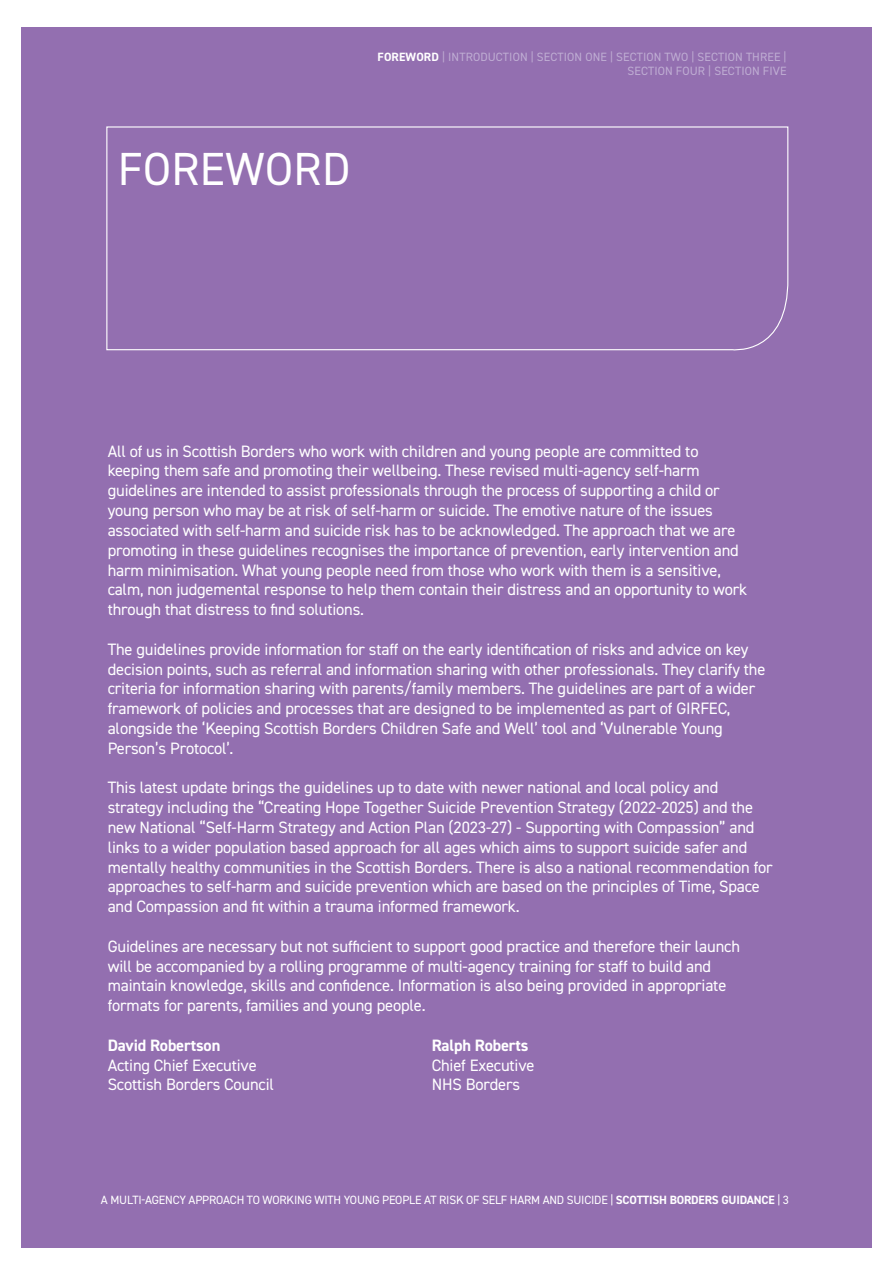
<style>
.page{position:relative;width:893px;height:1263px;background:#fff}
.page>*{position:absolute;margin:0;border:0;box-sizing:border-box;transform-origin:0 0}
.Body_Copy{font:46.5px "DIN2014";letter-spacing:.01em;color:#fff}
.Body_Copy-2{font:16.5px/19.8px "DIN2014";letter-spacing:-.01em;color:#fff}
.Body_Copy-3{font:700 16.5px "DIN2014";letter-spacing:-.01em;color:#fff}
.Tabbed_Body_Copy{font:12px "DIN2014";letter-spacing:-.015em;color:#fff}
.Body_Copy-4{font:12px "DIN2014";letter-spacing:.01em;color:#bfadd3}
.s1{font-weight:700;color:#fff}
.s2{font-weight:700}
</style>
<div class="page">
<div style="left:21px;top:27px;width:851px;height:1220px;background:#936fb0"></div>
<svg style="left:106px;top:126px;width:683px;height:225px"></svg>
<p class="Body_Copy" style="left:118px;top:140px;width:234px">FOREWORD</p>
<p class="Body_Copy-4" style="left:378px;top:49px;width:411px"><span class="s1">FOREWORD</span> | INTRODUCTION | SECTION ONE | SECTION TWO | SECTION THREE |</p>
<p class="Body_Copy-4" style="left:627px;top:64px;width:161px">SECTION FOUR | SECTION FIVE</p>
<p class="Body_Copy-2" style="left:108px;top:441px;width:592px">All of us in Scottish Borders who work with children and young people are committed to</p>
<p class="Body_Copy-2" style="left:108px;top:461px;width:594px">keeping them safe and promoting their wellbeing. These revised multi-agency self-harm</p>
<p class="Body_Copy-2" style="left:108px;top:480px;width:614px">guidelines are intended to assist professionals through the process of supporting a child or</p>
<p class="Body_Copy-2" style="left:108px;top:500px;width:607px">young person who may be at risk of self-harm or suicide. The emotive nature of the issues</p>
<p class="Body_Copy-2" style="left:108px;top:520px;width:629px">associated with self-harm and suicide risk has to be acknowledged. The approach that we are</p>
<p class="Body_Copy-2" style="left:108px;top:540px;width:633px">promoting in these guidelines recognises the importance of prevention, early intervention and</p>
<p class="Body_Copy-2" style="left:108px;top:560px;width:615px">harm minimisation. What young people need from those who work with them is a sensitive,</p>
<p class="Body_Copy-2" style="left:108px;top:579px;width:641px">calm, non judgemental response to help them contain their distress and an opportunity to work through that distress to find solutions.</p>
<p class="Body_Copy-2" style="left:108px;top:639px;width:659px">The guidelines provide information for staff on the early identification of risks and advice on key decision points, such as referral and information sharing with other professionals. They clarify the criteria for information sharing with parents/family members. The guidelines are part of a wider framework of policies and processes that are designed to be implemented as part of GIRFEC, alongside the ‘Keeping Scottish Borders Children Safe and Well’ tool and ‘Vulnerable Young Person’s Protocol’.</p>
<p class="Body_Copy-2" style="left:108px;top:777px;width:667px">This latest update brings the guidelines up to date with newer national and local policy and strategy including the “Creating Hope Together Suicide Prevention Strategy (2022-2025) and the new National “Self-Harm Strategy and Action Plan (2023-27) - Supporting with Compassion” and links to a wider population based approach for all ages which aims to support suicide safer and mentally healthy communities in the Scottish Borders. There is also a national recommendation for approaches to self-harm and suicide prevention which are based on the principles of Time, Space and Compassion and fit within a trauma informed framework.</p>
<p class="Body_Copy-2" style="left:108px;top:936px;width:634px">Guidelines are necessary but not sufficient to support good practice and therefore their launch</p>
<p class="Body_Copy-2" style="left:108px;top:956px;width:605px">will be accompanied by a rolling programme of multi-agency training for staff to build and</p>
<p class="Body_Copy-2" style="left:108px;top:975px;width:620px">maintain knowledge, skills and confidence. Information is also being provided in appropriate</p>
<p class="Body_Copy-2" style="left:108px;top:995px;width:319px">formats for parents, families and young people.</p>
<p class="Body_Copy-3" style="left:108px;top:1034px;width:114px">David Robertson</p>
<p class="Body_Copy-3" style="left:432px;top:1034px;width:98px">Ralph Roberts</p>
<p class="Body_Copy-2" style="left:108px;top:1055px;width:151px">Acting Chief Executive</p>
<p class="Body_Copy-2" style="left:432px;top:1055px;width:104px">Chief Executive</p>
<p class="Body_Copy-2" style="left:108px;top:1074px;width:168px">Scottish Borders Council</p>
<p class="Body_Copy-2" style="left:432px;top:1074px;width:90px">NHS Borders</p>
<p class="Tabbed_Body_Copy" style="left:101px;top:1193px;width:689px">A MULTI-AGENCY APPROACH TO WORKING WITH YOUNG PEOPLE AT RISK OF SELF HARM AND SUICIDE | <span class="s2">SCOTTISH BORDERS GUIDANCE</span> | 3</p>
</div>
